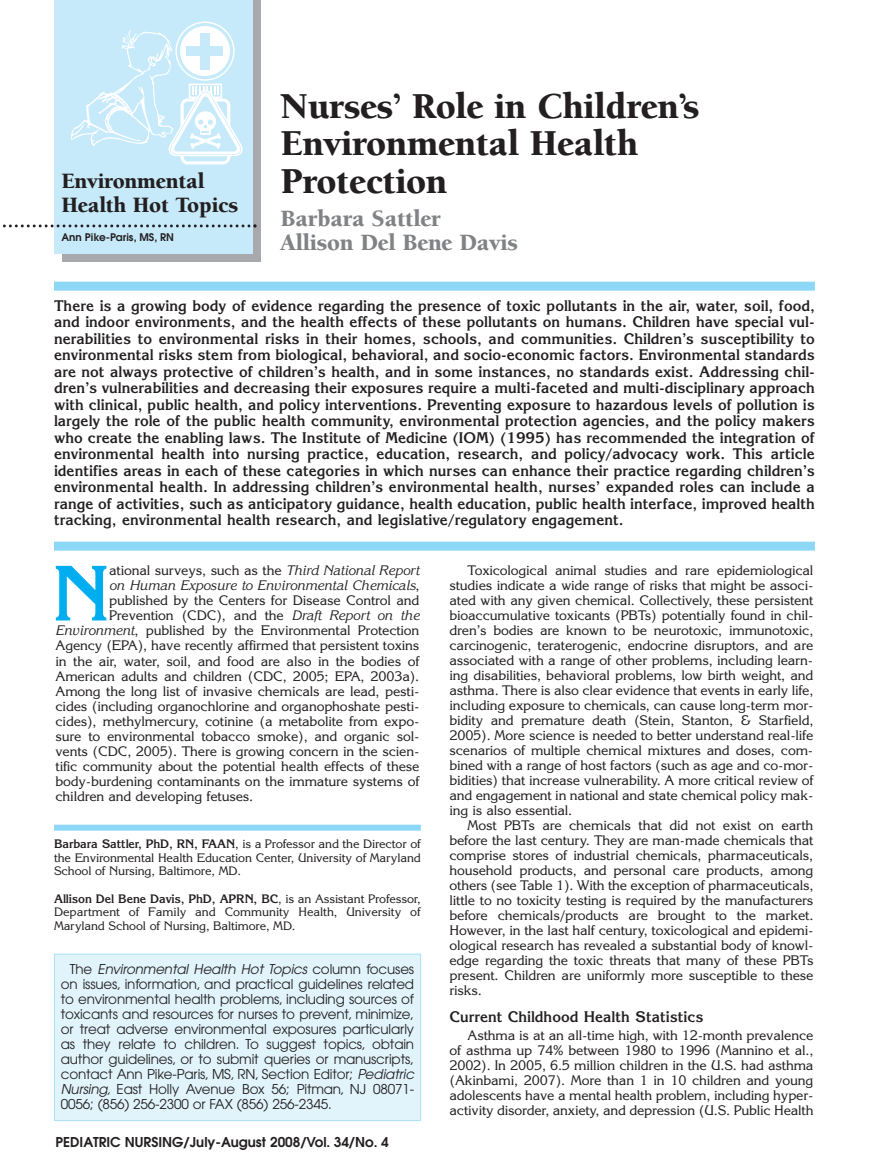
<style>
.page{position:relative;width:872px;height:1175px;background:#fff}
.page>*{position:absolute;margin:0;border:0;box-sizing:border-box;transform-origin:0 0}
.t1{font:700 76.5px "Korinna";color:#00aeef}
.t2{font:900 37.5px/37.5px "Berkeley";letter-spacing:-.01em;color:#231f20}
.t3{font:900 24px/24px "Berkeley";letter-spacing:-.01em;color:#808285}
.t4{font:900 22.5px/24px "Berkeley";letter-spacing:-.01em;color:#231f20}
.t5{font:700 15px/16.5px "Korinna";color:#231f20;text-align:justify}
.t6{font:13.5px/15px "Korinna";letter-spacing:-.01em;color:#231f20;text-align:justify}
.t7{font:13.5px/15px "Avant Garde";letter-spacing:-.01em;color:#231f20}
.t8{font:600 13.5px "Avant Garde";color:#231f20}
.t9{font:italic 13.5px "Korinna";letter-spacing:-.01em;color:#231f20}
.t10{font:12px/13.5px "Korinna";letter-spacing:-.01em;color:#231f20;text-align:justify}
.t11{font:600 10.5px "Avant Garde";color:#231f20}
.s1{font-style:italic}
.s2{font-style:normal}
.s3{font-weight:700}
</style>
<div class="page">
<div style="left:54px;top:282px;width:760px;height:9px;background:#8dd7f7"></div>
<div style="left:54px;top:541px;width:760px;height:9px;background:#8dd7f7"></div>
<div style="left:54px;top:954px;width:366px;height:166px;background:#e1f4fc"></div>
<div style="left:54px;top:953px;width:367px;height:168px;border:1px solid #aae0f9"></div>
<div style="left:63px;top:0;width:198px;height:262px;background:#a8a9ad"></div>
<div style="left:55px;top:0;width:198px;height:254px;background:#c6eafa"></div>
<svg style="left:71px;top:30px;width:172px;height:135px"></svg>
<div style="left:177px;top:23px;width:56px;height:56px;background:#c6eafa;border-radius:50%"></div>
<div style="left:175px;top:22px;width:59px;height:59px;border:3px solid #fff;border-radius:50%"></div>
<div style="left:178px;top:25px;width:53px;height:53px;background:#fff;border-radius:50%"></div>
<div style="left:177px;top:23px;width:56px;height:56px;border:3px solid #c6eafa;border-radius:50%"></div>
<div style="left:187px;top:46px;width:36px;height:10px;background:#c6eafa"></div>
<div style="left:200px;top:33px;width:10px;height:36px;background:#c6eafa"></div>
<svg style="left:3px;top:224px;width:253px;height:3px"></svg>
<div style="left:54px;top:824px;width:367px;height:6px;background:#8dd7f7"></div>
<h3 class="t4" style="left:61px;top:171px;width:178px">Environmental<br>Health Hot Topics</h3>
<p class="t11" style="left:61px;top:233px;width:114px">Ann Pike-Paris, MS, RN</p>
<h2 class="t2" style="left:280px;top:91px;width:420px">Nurses’ Role in Children’s<br>Environmental Health<br>Protection</h2>
<h3 class="t3" style="left:280px;top:208px;width:239px">Barbara Sattler<br>Allison Del Bene Davis</h3>
<p class="t5" style="left:54px;top:299px;width:762px">There is a growing body of evidence regarding the presence of toxic pollutants in the air, water, soil, food, and indoor environments, and the health effects of these pollutants on humans. Children have special vul&shy;nerabilities to environmental risks in their homes, schools, and communities. Children’s susceptibility to environmental risks stem from biological, behavioral, and socio-economic factors. Environmental standards are not always protective of children’s health, and in some instances, no standards exist. Addressing chil&shy;dren’s vulnerabilities and decreasing their exposures require a multi-faceted and multi-disciplinary approach with clinical, public health, and policy interventions. Preventing exposure to hazardous levels of pollution is largely the role of the public health community, environmental protection agencies, and the policy makers who create the enabling laws. The Institute of Medicine (IOM) (1995) has recommended the integration of environmental health into nursing practice, education, research, and policy/advocacy work. This article identifies areas in each of these categories in which nurses can enhance their practice regarding children’s environmental health. In addressing children’s environmental health, nurses’ expanded roles can include a range of activities, such as anticipatory guidance, health education, public health interface, improved health tracking, environmental health research, and legislative/regulatory engagement.</p>
<h1 class="t1" style="left:52px;top:566px;width:60px">N</h1>
<p class="t6" style="left:109px;top:564px;width:312px">ational surveys, such as the <span class="s1">Third National Report</span></p>
<p class="t9" style="left:109px;top:580px;width:312px">on Human Exposure to Environmental Chemicals<span class="s2">,</span></p>
<p class="t6" style="left:109px;top:594px;width:312px">published by the Centers for Disease Control and</p>
<p class="t6" style="left:109px;top:609px;width:312px">Prevention (CDC), and the <span class="s1">Draft Report on the</span></p>
<p class="t6" style="left:56px;top:624px;width:365px"><span class="s1">Environment</span>, published by the Environmental Protection</p>
<p class="t6" style="left:56px;top:639px;width:365px">Agency (EPA), have recently affirmed that persistent toxins</p>
<p class="t6" style="left:56px;top:654px;width:365px">in the air, water, soil, and food are also in the bodies of</p>
<p class="t6" style="left:56px;top:669px;width:365px">American adults and children (CDC, 2005; EPA, 2003a).</p>
<p class="t6" style="left:56px;top:684px;width:365px">Among the long list of invasive chemicals are lead, pesti-</p>
<p class="t6" style="left:56px;top:699px;width:365px">cides (including organochlorine and organophoshate pesti-</p>
<p class="t6" style="left:56px;top:714px;width:365px">cides), methylmercury, cotinine (a metabolite from expo-</p>
<p class="t6" style="left:56px;top:729px;width:365px">sure to environmental tobacco smoke), and organic sol-</p>
<p class="t6" style="left:56px;top:744px;width:365px">vents (CDC, 2005). There is growing concern in the scien-</p>
<p class="t6" style="left:56px;top:759px;width:365px">tific community about the potential health effects of these</p>
<p class="t6" style="left:56px;top:774px;width:365px">body-burdening contaminants on the immature systems of</p>
<p class="t6" style="left:56px;top:789px;width:199px">children and developing fetuses.</p>
<p class="t10" style="left:54px;top:838px;width:368px"><span class="s3">Barbara Sattler, PhD, RN, FAAN</span>, is a Professor and the Director of the Environmental Health Education Center, University of Maryland School of Nursing, Baltimore, MD.</p>
<p class="t10" style="left:54px;top:892px;width:368px"><span class="s3">Allison Del Bene Davis, PhD, APRN, BC</span>, is an Assistant Professor, Department of Family and Community Health, University of Maryland School of Nursing, Baltimore, MD.</p>
<p class="t7" style="left:61px;top:962px;width:357px;text-indent:9px">T h e <span class="s1">Environmental Health Hot Topics</span> c o l u m n fo c u s e s on issues, information, and practical guidelines related to environmental health problems, including sources of toxicants and resources for nurses to prevent, minimize, or treat adverse environmental exposures particularly as they relate to children. To suggest topics, obtain author guidelines, or to submit queries or manuscripts, contact Ann Pike-Paris, MS, RN, Section Editor; <span class="s1">Pediatric Nursing,</span> East Holly Avenue Box 56; Pitman, NJ 08071- 0056; (856) 256-2300 or FAX (856) 256-2345.</p>
<p class="t8" style="left:56px;top:1137px;width:334px">PEDIATRIC NURSING/July-August 2008/Vol. 34/No. 4</p>
<p class="t6" style="left:449px;top:563px;width:365px;text-indent:18px">Toxicological animal studies and rare epidemiological studies indicate a wide range of risks that might be associ&shy;ated with any given chemical. Collectively, these persistent bioaccumulative toxicants (PBTs) potentially found in chil&shy;dren’s bodies are known to be neurotoxic, immunotoxic, carcinogenic, teraterogenic, endocrine disruptors, and are associated with a range of other problems, including learn&shy;ing disabilities, behavioral problems, low birth weight, and asthma. There is also clear evidence that events in early life, including exposure to chemicals, can cause long-term mor&shy;bidity and premature death (Stein, Stanton, &amp; Starfield, 2005). More science is needed to better understand real-life scenarios of multiple chemical mixtures and doses, com&shy;bined with a range of host factors (such as age and co-mor&shy;bidities) that increase vulnerability. A more critical review of and engagement in national and state chemical policy mak&shy;ing is also essential.</p>
<p class="t6" style="left:449px;top:818px;width:365px;text-indent:18px">Most PBTs are chemicals that did not exist on earth before the last century. They are man-made chemicals that comprise stores of industrial chemicals, pharmaceuticals, household products, and personal care products, among others (see Table 1). With the exception of pharmaceuticals, little to no toxicity testing is required by the manufacturers before chemicals/products are brought to the market.<br>However, in the last half century, toxicological and epidemi&shy;ological research has revealed a substantial body of knowl&shy;edge regarding the toxic threats that many of these PBTs present. Children are uniformly more susceptible to these risks.</p>
<p class="t5" style="left:449px;top:1009px;width:256px">Current Childhood Health Statistics</p>
<p class="t6" style="left:449px;top:1028px;width:365px;text-indent:18px">Asthma is at an all-time high, with 12-month prevalence of asthma up 74% between 1980 to 1996 (Mannino et al., 2002). In 2005, 6.5 million children in the U.S. had asthma (Akinbami, 2007). More than 1 in 10 children and young adolescents have a mental health problem, including hyper&shy;activity disorder, anxiety, and depression (U.S. Public Health</p>
</div>
